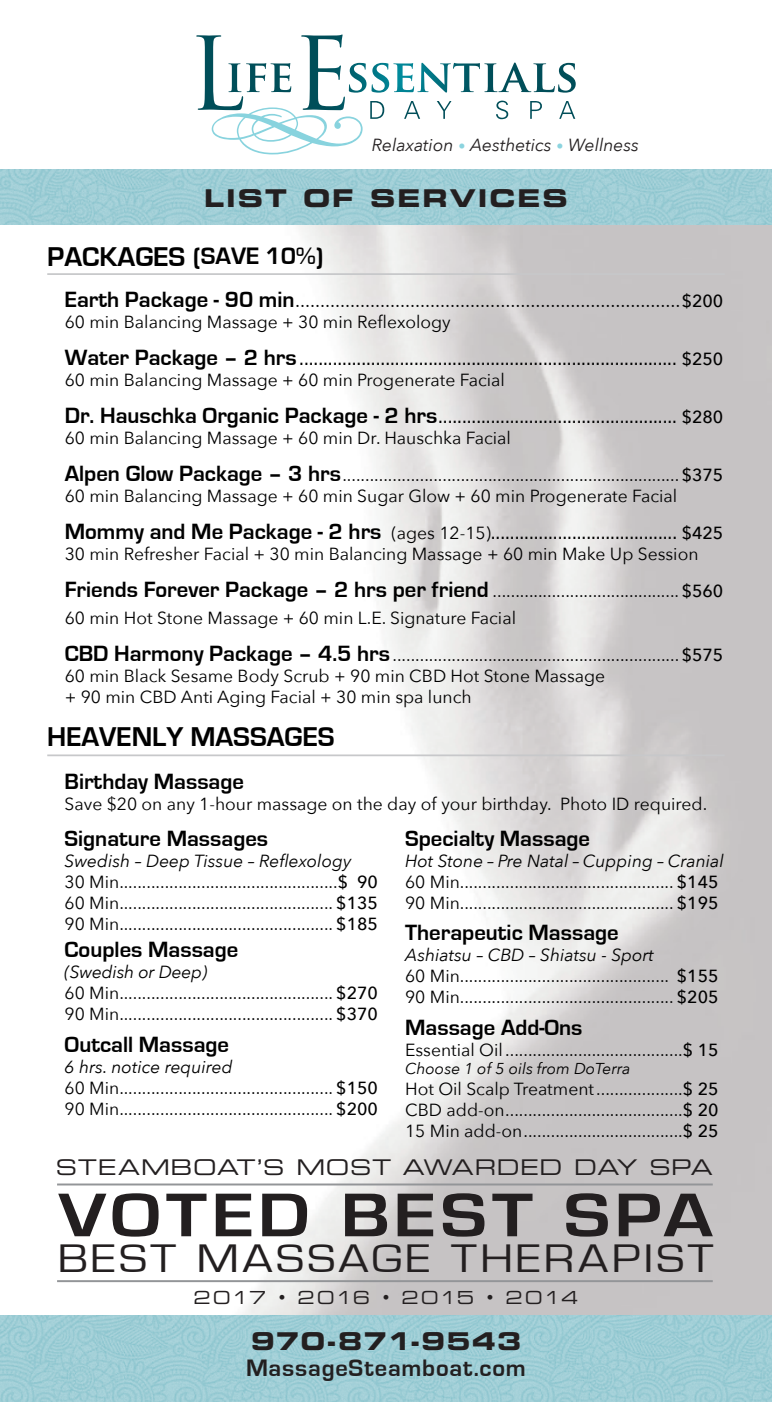
<style>
.page{position:relative;width:772px;height:1402px;background:#fff}
.page>*{position:absolute;margin:0;border:0;box-sizing:border-box;transform-origin:0 0}
.t1{font:700 63.88px "Eurostile";letter-spacing:.06em;color:#231f20;scale:1.21 1}
.t2{font:41.12px "Eurostile";letter-spacing:.065em;color:#231f20;scale:1.21 1}
.t3{font:700 28px "Eurostile";color:#000}
.t4{font:24.5px "Eurostile";color:#000}
.t5{font:700 24.5px/26.2px "Eurostile";letter-spacing:.035em;color:#231f20}
.t6{font:700 24.5px "Eurostile";color:#000}
.t7{font:24.5px "Eurostile Bold Extended Two";letter-spacing:.08em;color:#231f20}
.t8{font:700 22.75px "Eurostile";color:#000}
.t9{font:21.7px "Eurostile Extended Two";letter-spacing:.025em;color:#231f20}
.t10{font:19.25px "Avenir Next";color:#000}
.t11{font:18.03px "Eurostile Extended Two";letter-spacing:.07em;color:#231f20}
.t12{font:17.5px/21px "Avenir Next";color:#000}
.t13{font:italic 17.5px "Avenir Next";color:#231f20}
.t14{font:italic 17.5px "Avenir Next";color:#000}
.t15{font:italic 15.75px "Avenir Next";color:#000}
.s1{font-size:14.17px;color:#8cd4df}
.s2{font-size:28px}
.s3{font-family:"Eurostile";font-weight:700;font-size:22.75px}
.s4{font-weight:500;font-size:17.5px}
.s5{font-weight:700;font-size:22.75px}
.s6{font-family:"Avenir Next";font-weight:500;font-size:17.5px}
.s7{font-weight:500}
.s8{font-family:"Avenir Next";font-size:17.5px}
.s9{font-style:italic}
.s10{font-size:13.12px}
.s11{font-family:"Eurostile Bold Extended Two";font-weight:400}
</style>
<div class="page">
<img style="left:0;top:1315px;width:772px;height:87px">
<img style="left:0;top:169px;width:772px;height:56px">
<svg style="left:196px;top:34px;width:380px;height:120px"></svg>
<hr style="left:47px;top:754px;width:677px;height:2px;background:#c7c8ca">
<hr style="left:57px;top:1183px;width:656px;height:2px;background:#939598">
<hr style="left:57px;top:1280px;width:656px;height:2px;background:#939598">
<hr style="left:47px;top:273px;width:677px;height:2px;background:#c7c8ca">
<p class="t13" style="left:372px;top:130px;width:269px">Relaxation <span class="s1">•</span> Aesthetics <span class="s1">•</span> Wellness</p>
<p class="t7" style="left:204px;top:180px;width:365px">LIST OF SERVICES</p>
<p class="t6" style="left:47px;top:243px;width:278px"><span class="s2">PACKAGES</span> (SAVE 10%)</p>
<p class="t10" style="left:65px;top:284px;width:660px"><span class="s3">Earth Package - 90 min</span>.............................................................................<span class="s4">$200</span></p>
<p class="t12" style="left:65px;top:311px;width:387px">60 min Balancing Massage + 30 min Reflexology</p>
<p class="t4" style="left:65px;top:344px;width:660px"><span class="s5">Water Package – 2 hrs</span>............................................................................... <span class="s6">$250</span></p>
<p class="t12" style="left:65px;top:369px;width:442px">60 min Balancing Massage + 60 min Progenerate Facial</p>
<p class="t4" style="left:65px;top:402px;width:660px"><span class="s5">Dr. Hauschka Organic Package - 2 hrs</span>.................................................. <span class="s6">$280</span></p>
<p class="t12" style="left:65px;top:427px;width:448px">60 min Balancing Massage + 60 min Dr. Hauschka Facial</p>
<p class="t12" style="left:65px;top:463px;width:660px"><span class="s3">Alpen Glow Package – 3 hrs</span>..........................................................................<span class="s7">$375<br></span>60 min Balancing Massage + 60 min Sugar Glow + 60 min Progenerate Facial</p>
<p class="t4" style="left:65px;top:517px;width:660px"><span class="s5">Mommy and Me Package - 2 hrs</span> <span class="s8">(ages 12-15)</span>....................................... <span class="s6">$425</span></p>
<p class="t12" style="left:65px;top:542px;width:635px">30 min Refresher Facial + 30 min Balancing Massage + 60 min Make Up Session</p>
<p class="t12" style="left:65px;top:576px;width:660px;line-height:27.3px"><span class="s3">Friends Forever Package – 2 hrs per friend</span> .........................................<span class="s7">$560<br></span>60 min Hot Stone Massage + 60 min L.E. Signature Facial</p>
<p class="t12" style="left:65px;top:643px;width:660px"><span class="s3">CBD Harmony Package – 4.5 hrs</span>...............................................................<span class="s7">$575<br></span>60 min Black Sesame Body Scrub + 90 min CBD Hot Stone Massage<br>+ 90 min CBD Anti Aging Facial + 30 min spa lunch</p>
<p class="t3" style="left:47px;top:722px;width:289px">HEAVENLY MASSAGES</p>
<p class="t8" style="left:65px;top:769px;width:181px">Birthday Massage</p>
<p class="t12" style="left:65px;top:793px;width:644px">Save $20 on any 1-hour massage on the day of your birthday. Photo ID required.</p>
<p class="t8" style="left:65px;top:826px;width:205px">Signature Massages</p>
<p class="t14" style="left:65px;top:846px;width:288px">Swedish – Deep Tissue – Reflexology</p>
<p class="t12" style="left:65px;top:870px;width:315px;text-align:justify">30 Min................................................<span class="s7">$ 90<br></span>60 Min............................................... <span class="s7">$135<br></span>90 Min............................................... <span class="s7">$185</span></p>
<p class="t8" style="left:65px;top:937px;width:175px">Couples Massage</p>
<p class="t12" style="left:65px;top:961px;width:315px"><span class="s9">(Swedish or Deep)<br></span>60 Min............................................... <span class="s7">$270<br></span>90 Min............................................... <span class="s7">$370</span></p>
<p class="t8" style="left:65px;top:1031px;width:166px">Outcall Massage</p>
<p class="t12" style="left:65px;top:1055px;width:315px"><span class="s9">6 hrs. notice required<br></span>60 Min............................................... <span class="s7">$150<br></span>90 Min............................................... <span class="s7">$200</span></p>
<p class="t8" style="left:405px;top:826px;width:186px">Specialty Massage</p>
<p class="t12" style="left:405px;top:849px;width:320px"><span class="s9">Hot Stone – Pre Natal – Cupping – Cranial<br></span>60 Min............................................... <span class="s7">$145<br></span>90 Min............................................... <span class="s7">$195</span></p>
<p class="t8" style="left:405px;top:920px;width:215px">Therapeutic Massage</p>
<p class="t12" style="left:405px;top:944px;width:315px"><span class="s9">Ashiatsu – CBD – Shiatsu - Sport<br></span>60 Min.............................................. <span class="s7">$155<br></span>90 Min............................................... <span class="s7">$205</span></p>
<p class="t8" style="left:405px;top:1015px;width:179px">Massage Add-Ons</p>
<p class="t12" style="left:405px;top:1038px;width:315px">Essential Oil .......................................<span class="s7">$ 15</span></p>
<p class="t15" style="left:405px;top:1055px;width:227px">Choose 1 of 5 oils from DoTerra</p>
<p class="t12" style="left:405px;top:1078px;width:315px">Hot Oil Scalp Treatment...................<span class="s7">$ 25</span></p>
<p class="t12" style="left:405px;top:1099px;width:315px">CBD add-on.......................................<span class="s7">$ 20<br></span>15 Min add-on...................................<span class="s7">$ 25</span></p>
<p class="t9" style="left:56px;top:1152px;width:658px">STEAMBOAT’S MOST AWARDED DAY SPA</p>
<p class="t1" style="left:58px;top:1180px;width:542px">VOTED BEST SPA</p>
<p class="t2" style="left:57px;top:1236px;width:544px">BEST MASSAGE THERAPIST</p>
<p class="t11" style="left:194px;top:1285px;width:386px">2017 <span class="s10">•</span> 2016 <span class="s10">•</span> 2015 <span class="s10">•</span> 2014</p>
<p class="t5" style="left:246px;top:1329px;width:281px"><span class="s11">970-871-9543<br></span>MassageSteamboat.com</p>
</div>
